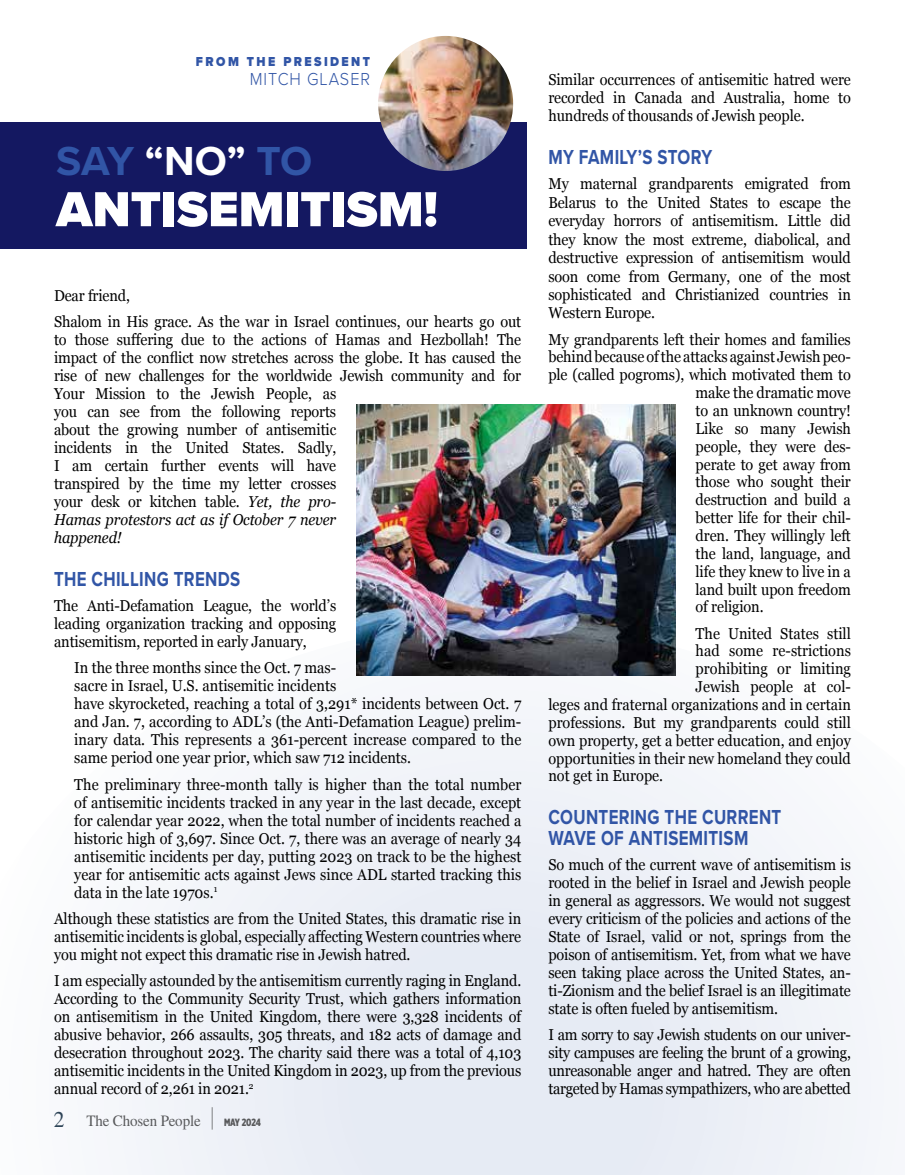
<style>
.page{position:relative;width:905px;height:1175px;background:#fff}
.page>*{position:absolute;margin:0;border:0;box-sizing:border-box;transform-origin:0 0}
.t1{font:900 51px "Proxima Nova";color:#fff}
.t2{font:700 42px "Proxima Nova";letter-spacing:-.015em;color:#3155a6}
.t3{font:22.5px "STIX General";color:#2d4457;scale:.95 1}
.t4{font:700 21px/21px "Proxima Nova";letter-spacing:.02em;color:#3155a6;scale:.8 1}
.t5{font:300 18px "Proxima Nova";letter-spacing:.06em;color:#3155a6;scale:.9 1}
.t6{font:15.75px/18px "Georgia";letter-spacing:-.01em;color:#000;text-align:justify;scale:.92 1}
.t7{font:15.75px "STIX General";letter-spacing:-.01em;color:#58595b;scale:.95 1}
.t8{font:900 13.5px "Proxima Nova";letter-spacing:.2em;color:#3155a6;scale:.9 1}
.t9{font:900 10.5px "Gotham X Narrow";letter-spacing:-.02em;color:#58595b;scale:.95 1}
.s1{color:#fff}
.s2{font-style:italic}
.s3{font-weight:700;font-size:31.5px}
</style>
<div class="page">
<svg style="left:119px;top:623px;width:765px;height:551px;fill:#f0f3f8"></svg>
<div style="left:0;top:122px;width:526px;height:127px;background:#141861"></div>
<img style="left:378px;top:36px;width:135px;height:135px;border-radius:68px">
<img style="left:356px;top:405px;width:319px;height:270px">
<p class="t8" style="left:196px;top:55px;width:195px">FROM THE PRESIDENT</p>
<p class="t5" style="left:250px;top:71px;width:135px">MITCH GLASER</p>
<h2 class="t2" style="left:56px;top:144px;width:257px">SAY <span class="s1">“NO”</span> TO</h2>
<h1 class="t1" style="left:56px;top:188px;width:383px">ANTISEMITISM!</h1>
<p class="t6" style="left:54px;top:284px;width:509px;line-height:26.2px">Dear friend,<br>Shalom in His grace. As the war in Israel continues, our hearts go out</p>
<p class="t6" style="left:54px;top:330px;width:509px;text-align:left">to those suffering due to the actions of Hamas and Hezbollah! The impact of the conflict now stretches across the globe. It has caused the rise of new challenges for the worldwide Jewish community and for Your Mission to the Jewish People, as<br>you can see from the following reports<br>about the growing number of antisemitic<br>incidents in the United States. Sadly,<br>I am certain further events will have<br>transpired by the time my letter crosses<br>your desk or kitchen table. <span class="s2">Yet, the pro-<br>Hamas protestors act as if October 7 never<br>happened!</span></p>
<h3 class="t4" style="left:54px;top:570px;width:234px">THE CHILLING TRENDS</h3>
<p class="t6" style="left:54px;top:596px;width:308px">The Anti-Defamation League, the world’s leading organization tracking and opposing antisemitism, reported in early January,</p>
<p class="t6" style="left:74px;top:660px;width:487px;text-align:left">In the three months since the Oct. 7 mas-<br>sacre in Israel, U.S. antisemitic incidents<br>have skyrocketed, reaching a total of 3,291* incidents between Oct. 7 and Jan. 7, according to ADL’s (the Anti-Defamation League) prelim&shy;inary data. This represents a 361-percent increase compared to the same period one year prior, which saw 712 incidents.</p>
<p class="t6" style="left:74px;top:774px;width:487px">The preliminary three-month tally is higher than the total number of antisemitic incidents tracked in any year in the last decade, except for calendar year 2022, when the total number of incidents reached a historic high of 3,697. Since Oct. 7, there was an average of nearly 34 antisemitic incidents per day, putting 2023 on track to be the highest year for antisemitic acts against Jews since ADL started tracking this data in the late 1970s.<sup>1</sup></p>
<p class="t6" style="left:54px;top:910px;width:509px">Although these statistics are from the United States, this dramatic rise in antisemitic incidents is global, especially affecting Western countries where you might not expect this dramatic rise in Jewish hatred.</p>
<p class="t6" style="left:54px;top:971px;width:509px">I am especially astounded by the antisemitism currently raging in England.<br>According to the Community Security Trust, which gathers information on antisemitism in the United Kingdom, there were 3,328 incidents of abusive behavior, 266 assaults, 305 threats, and 182 acts of damage and desecration throughout 2023. The charity said there was a total of 4,103 antisemitic incidents in the United Kingdom in 2023, up from the previous annual record of 2,261 in 2021.<sup>2</sup></p>
<p class="t7" style="left:86px;top:1115px;width:135px">The Chosen People <span class="s3">|</span></p>
<h3 class="t3" style="left:54px;top:1111px;width:13px">2</h3>
<p class="t9" style="left:224px;top:1118px;width:40px">MAY 2024</p>
<p class="t6" style="left:548px;top:71px;width:330px">Similar occurrences of antisemitic hatred were recorded in Canada and Australia, home to hundreds of thousands of Jewish people.</p>
<h3 class="t4" style="left:548px;top:148px;width:206px">MY FAMILY’S STORY</h3>
<p class="t6" style="left:548px;top:176px;width:330px;line-height:18.5px">My maternal grandparents emigrated from Belarus to the United States to escape the everyday horrors of antisemitism. Little did they know the most extreme, diabolical, and destructive expression of antisemitism would soon come from Germany, one of the most sophisticated and Christianized countries in Western Europe.</p>
<p class="t6" style="left:548px;top:331px;width:330px">My grandparents left their homes and families</p>
<p class="t6" style="left:548px;top:347px;width:330px">behind because of the attacks against Jewish peo-</p>
<p class="t6" style="left:548px;top:365px;width:330px">ple (called pogroms), which motivated them to</p>
<p class="t6" style="left:695px;top:385px;width:170px">make the dramatic move</p>
<p class="t6" style="left:695px;top:401px;width:170px">to an unknown country!</p>
<p class="t6" style="left:695px;top:419px;width:170px">Like so many Jewish</p>
<p class="t6" style="left:695px;top:438px;width:170px">people, they were des-</p>
<p class="t6" style="left:695px;top:456px;width:170px">perate to get away from</p>
<p class="t6" style="left:695px;top:474px;width:170px">those who sought their</p>
<p class="t6" style="left:695px;top:490px;width:170px">destruction and build a</p>
<p class="t6" style="left:695px;top:508px;width:170px">better life for their chil-</p>
<p class="t6" style="left:695px;top:526px;width:170px">dren. They willingly left</p>
<p class="t6" style="left:695px;top:545px;width:170px">the land, language, and</p>
<p class="t6" style="left:695px;top:563px;width:170px">life they knew to live in a</p>
<p class="t6" style="left:695px;top:579px;width:170px">land built upon freedom</p>
<p class="t6" style="left:695px;top:599px;width:75px">of religion.</p>
<p class="t6" style="left:695px;top:623px;width:170px">The United States still</p>
<p class="t6" style="left:695px;top:641px;width:170px">had some re-strictions</p>
<p class="t6" style="left:695px;top:659px;width:170px">prohibiting or limiting</p>
<p class="t6" style="left:695px;top:679px;width:170px">Jewish people at col-</p>
<p class="t6" style="left:548px;top:695px;width:330px">leges and fraternal organizations and in certain</p>
<p class="t6" style="left:548px;top:714px;width:330px">professions. But my grandparents could still</p>
<p class="t6" style="left:548px;top:730px;width:330px">own property, get a better education, and enjoy</p>
<p class="t6" style="left:548px;top:750px;width:330px">opportunities in their new homeland they could</p>
<p class="t6" style="left:548px;top:766px;width:126px">not get in Europe.</p>
<h3 class="t4" style="left:548px;top:808px;width:293px">COUNTERING THE CURRENT<br>WAVE OF ANTISEMITISM</h3>
<p class="t6" style="left:548px;top:856px;width:330px">So much of the current wave of antisemitism is rooted in the belief in Israel and Jewish people in general as aggressors. We would not suggest every criticism of the policies and actions of the State of Israel, valid or not, springs from the poison of antisemitism. Yet, from what we have seen taking place across the United States, an&shy;ti-Zionism and the belief Israel is an illegitimate state is often fueled by antisemitism.</p>
<p class="t6" style="left:548px;top:1027px;width:330px">I am sorry to say Jewish students on our univer&shy;sity campuses are feeling the brunt of a growing, unreasonable anger and hatred. They are often targeted by Hamas sympathizers, who are abetted</p>
</div>
